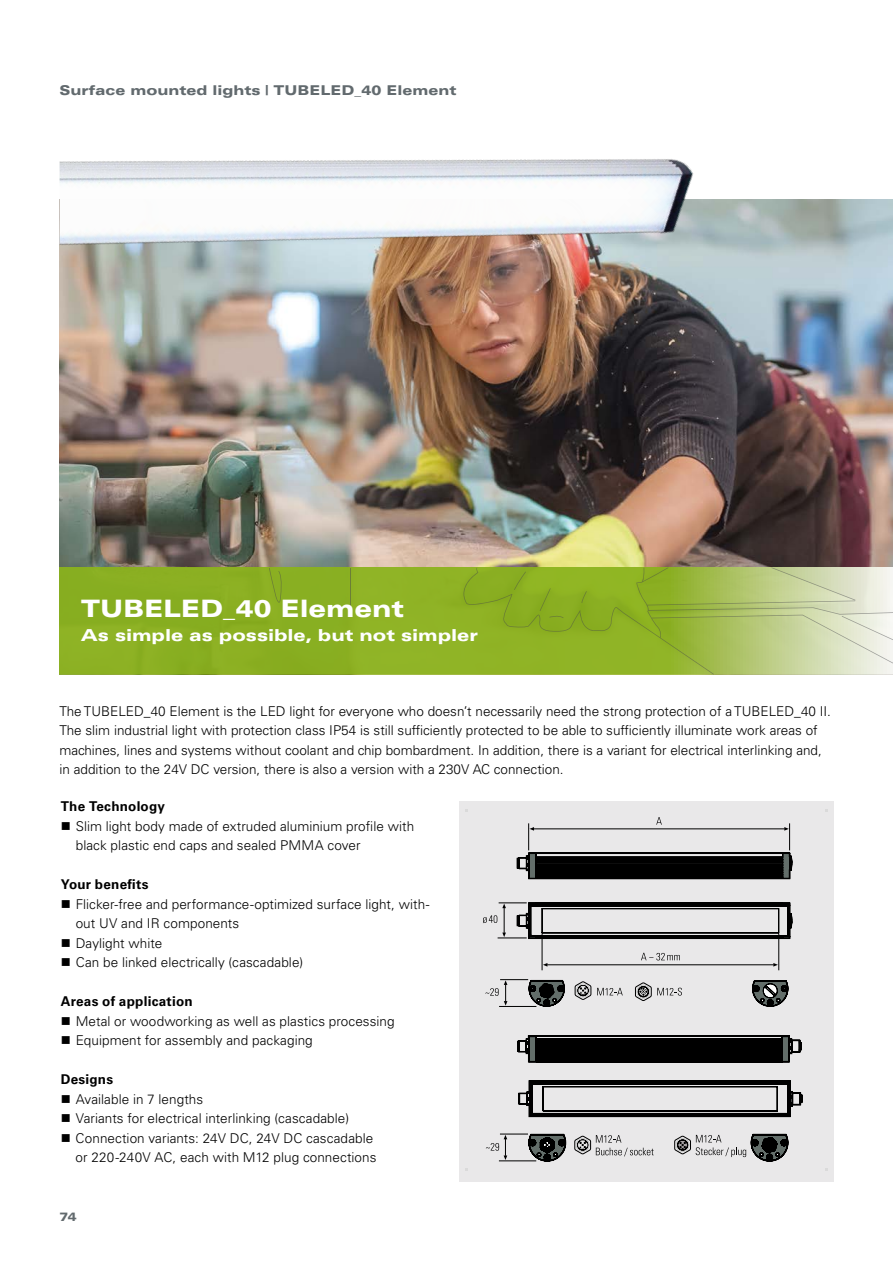
<style>
.page{position:relative;width:893px;height:1263px;background:#fff}
.page>*{position:absolute;margin:0;border:0;box-sizing:border-box;transform-origin:0 0}
.t1{font:900 expanded 24px "Univers LT Std";letter-spacing:-.01em;color:#fff}
.t2{font:900 expanded 16.5px "Univers LT Std";color:#fff}
.t3{font:300 13.5px/19.5px "Univers LT Std";color:#000}
.t4{font:700 13.5px "Univers LT Std";letter-spacing:.015em;color:#000}
.t5{font:900 expanded 13.5px "Univers LT Std";color:#626a6e}
.t6{font:900 expanded 12px "Univers LT Std";color:#626a6e}
</style>
<div class="page">
<img style="left:59px;top:200px;width:834px;height:368px">
<div style="left:59px;top:568px;width:834px;height:106px;background:#8baf22"></div>
<hr style="left:350px;top:568px;width:1px;height:40px;background:#494a4d">
<svg style="left:463px;top:568px;width:430px;height:106px"></svg>
<svg style="left:269px;top:568px;width:13px;height:35px"></svg>
<svg style="left:540px;top:588px;width:24px;height:30px"></svg>
<div style="left:459px;top:801px;width:374px;height:381px;background:#e9e8e9"></div>
<svg style="left:641px;top:953px;width:39px;height:7px"></svg>
<svg style="left:483px;top:817px;width:309px;height:123px"></svg>
<hr style="left:547px;top:964px;width:227px;height:1px;background:#000">
<hr style="left:778px;top:934px;width:1px;height:36px;background:#000">
<hr style="left:542px;top:934px;width:1px;height:36px;background:#000">
<svg style="left:773px;top:963px;width:5px;height:3px"></svg>
<svg style="left:486px;top:1035px;width:317px;height:127px"></svg>
<svg style="left:485px;top:979px;width:304px;height:28px"></svg>
<img style="left:60px;top:159px;width:733px;height:107px">
<p class="t5" style="left:60px;top:82px;width:398px">Surface mounted lights | TUBELED_40 Element</p>
<h1 class="t1" style="left:81px;top:594px;width:325px">TUBELED_40 Element</h1>
<p class="t2" style="left:81px;top:625px;width:399px">As simple as possible, but not simpler</p>
<p class="t3" style="left:60px;top:701px;width:773px">The TUBELED_40 Element is the LED light for everyone who doesn’t necessarily need the strong protection of a TUBELED_40 II.<br>The slim industrial light with protection class IP54 is still sufficiently protected to be able to sufficiently illuminate work areas of machines, lines and systems without coolant and chip bombardment. In addition, there is a variant for electrical interlinking and, in addition to the 24V DC version, there is also a version with a 230V AC connection.</p>
<p class="t4" style="left:61px;top:799px;width:106px">The Technology</p>
<p class="t3" style="left:76px;top:816px;width:340px">Slim light body made of extruded aluminium profile with black plastic end caps and sealed PMMA cover</p>
<p class="t4" style="left:61px;top:877px;width:89px">Your benefits</p>
<p class="t3" style="left:76px;top:894px;width:355px">Flicker-free and performance-optimized surface light, with&shy;out UV and IR components<br>Daylight white<br>Can be linked electrically (cascadable)</p>
<p class="t4" style="left:61px;top:994px;width:133px">Areas of application</p>
<p class="t3" style="left:76px;top:1011px;width:320px">Metal or woodworking as well as plastics processing<br>Equipment for assembly and packaging</p>
<p class="t4" style="left:61px;top:1072px;width:54px">Designs</p>
<p class="t3" style="left:76px;top:1089px;width:302px">Available in 7 lengths<br>Variants for electrical interlinking (cascadable)<br>Connection variants: 24V DC, 24V DC cascadable or 220-240V AC, each with M12 plug connections</p>
<p class="t6" style="left:60px;top:1209px;width:19px">74</p>
</div>
